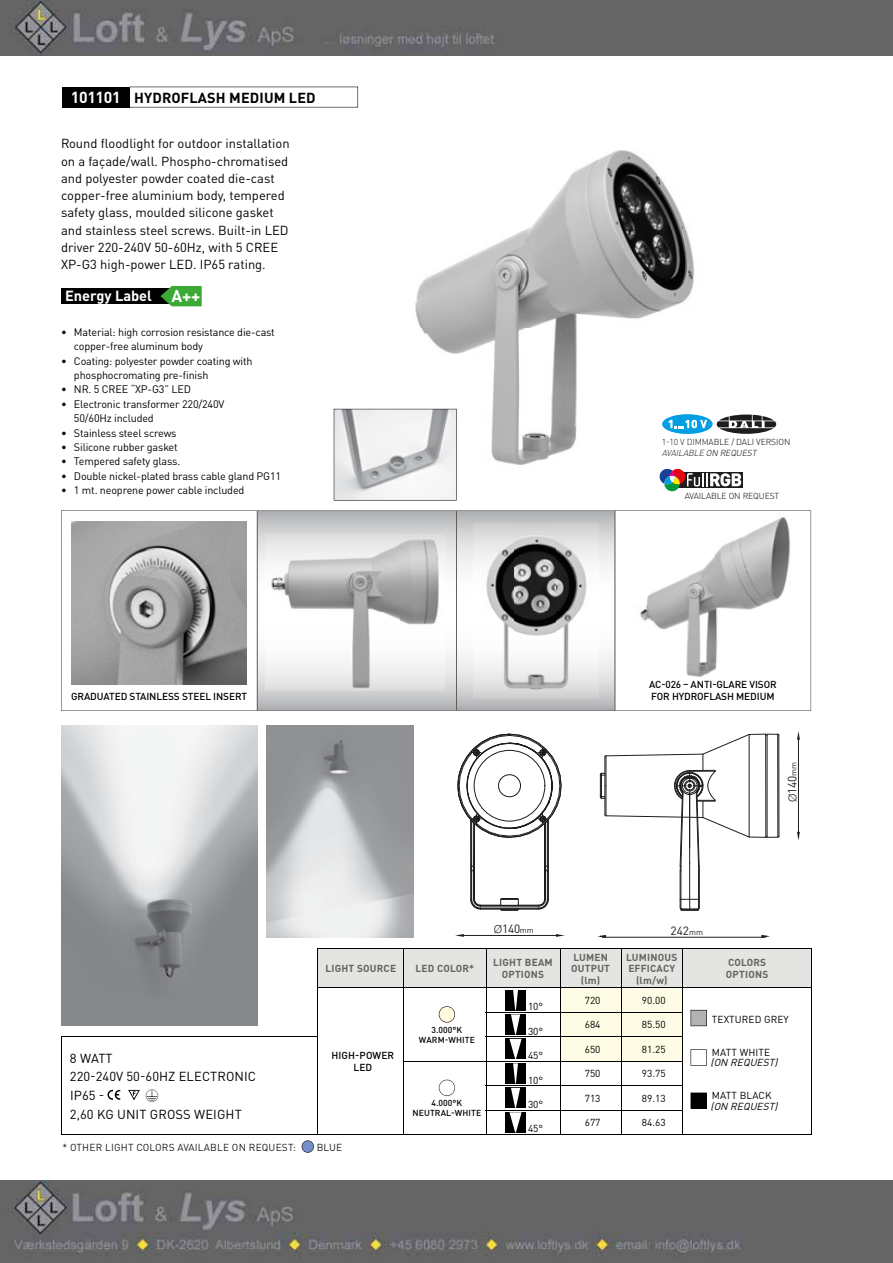
<style>
.page{position:relative;width:893px;height:1263px;background:#fff}
.page>*{position:absolute;margin:0;border:0;box-sizing:border-box;transform-origin:0 0}
.t1{font:700 14.55px "DINOT";color:#fff}
.t2{font:700 14.4px "DINOT";letter-spacing:.01em;color:#000}
.t3{font:12.9px/17.2px "DINOT";color:#000}
.t4{font:11.85px "DINOT";letter-spacing:-.02em;color:#1d1d1b}
.t5{font:10.8px/14.4px "DINOT";letter-spacing:-.015em;color:#000}
.t6{font:10.05px "DINOT";color:#000}
.t7{font:700 10.05px/11.6px "DINOT";letter-spacing:.02em;color:#646463;text-align:center}
.t8{font:500 10.05px/11.6px "DINOT";letter-spacing:-.01em;color:#000;text-align:center}
.t9{font:10.05px "DINOT";letter-spacing:.02em;color:#1d1d1b}
.t10{font:italic 10.05px "DINOT";color:#000}
.t11{font:500 10.05px "DINOT";letter-spacing:-.01em;color:#1d1d1b}
.t12{font:500 10.05px/11.6px "DINOT";letter-spacing:.01em;color:#000;text-align:center}
.t13{font:300 8.7px/10.1px "DINOT";letter-spacing:-.01em;color:#000}
.t14{font:500 8.7px/10.1px "DINOT";letter-spacing:.01em;color:#000;text-align:center}
.t15{font:italic 300 8.7px "DINOT";color:#1d1d1b}
.s1{font-size:15.75px;color:#fff}
.s2{font-size:16.95px}
.s3{color:#1d1d1b}
.s4{font-style:italic}
.s5{font-family:"Helvetica";font-weight:300;font-size:10.95px}
.s6{font-size:7.95px}
</style>
<div class="page">
<img style="left:0;top:0;width:893px;height:55px">
<img style="left:0;top:1180px;width:893px;height:83px">
<hr style="left:62px;top:1036px;width:256px;height:1px;background:#000">
<hr style="left:62px;top:1134px;width:750px;height:1px;background:#000">
<svg style="left:146px;top:1089px;width:12px;height:13px"></svg>
<svg style="left:128px;top:1090px;width:12px;height:10px"></svg>
<svg style="left:108px;top:1090px;width:12px;height:10px"></svg>
<svg style="left:318px;top:949px;width:494px;height:185px"></svg>
<svg style="left:129px;top:87px;width:229px;height:20px"></svg>
<div style="left:62px;top:87px;width:67px;height:20px;background:#000"></div>
<svg style="left:302px;top:1140px;width:12px;height:13px"></svg>
<div style="left:61px;top:288px;width:118px;height:16px;background:#000"></div>
<svg style="left:160px;top:286px;width:42px;height:20px"></svg>
<svg style="left:662px;top:414px;width:51px;height:20px"></svg>
<svg style="left:717px;top:414px;width:59px;height:20px"></svg>
<svg style="left:741px;top:472px;width:2px;height:16px"></svg>
<img style="left:390px;top:150px;width:304px;height:326px">
<img style="left:663px;top:439px;width:31px;height:7px">
<img style="left:662px;top:449px;width:32px;height:7px">
<img style="left:662px;top:414px;width:46px;height:20px">
<svg style="left:669px;top:420px;width:38px;height:8px"></svg>
<svg style="left:660px;top:469px;width:81px;height:22px"></svg>
<svg style="left:61px;top:510px;width:750px;height:201px"></svg>
<img style="left:473px;top:524px;width:126px;height:175px">
<img style="left:265px;top:534px;width:179px;height:157px">
<img style="left:72px;top:521px;width:175px;height:164px">
<img style="left:61px;top:726px;width:196px;height:299px">
<img style="left:267px;top:726px;width:147px;height:211px">
<svg style="left:457px;top:734px;width:104px;height:104px"></svg>
<hr style="left:471px;top:819px;width:1px;height:80px;background:#1d1d1b">
<hr style="left:548px;top:819px;width:1px;height:80px;background:#1d1d1b">
<hr style="left:545px;top:823px;width:1px;height:43px;background:#1d1d1b">
<hr style="left:547px;top:821px;width:1px;height:45px;background:#1d1d1b">
<hr style="left:544px;top:823px;width:1px;height:43px;background:#1d1d1b">
<hr style="left:473px;top:823px;width:1px;height:43px;background:#1d1d1b">
<hr style="left:474px;top:823px;width:1px;height:43px;background:#1d1d1b">
<svg style="left:470px;top:866px;width:79px;height:45px"></svg>
<hr style="left:602px;top:937px;width:163px;height:1px;background:#1d1d1b">
<svg style="left:761px;top:935px;width:9px;height:2px"></svg>
<svg style="left:597px;top:935px;width:9px;height:3px"></svg>
<svg style="left:600px;top:734px;width:179px;height:177px"></svg>
<hr style="left:798px;top:736px;width:1px;height:100px;background:#1d1d1b">
<svg style="left:797px;top:832px;width:3px;height:9px"></svg>
<svg style="left:797px;top:731px;width:3px;height:9px"></svg>
<hr style="left:460px;top:935px;width:100px;height:1px;background:#1d1d1b">
<svg style="left:455px;top:934px;width:9px;height:3px"></svg>
<svg style="left:556px;top:934px;width:9px;height:3px"></svg>
<svg style="left:334px;top:409px;width:123px;height:91px"></svg>
<h2 class="t2" style="left:71px;top:88px;width:246px"><span class="s1">101101</span> HYDROFLASH MEDIUM LED</h2>
<p class="t3" style="left:61px;top:135px;width:230px">Round floodlight for outdoor installation on a façade/wall. Phospho-chromatised and polyester powder coated die-cast copper-free aluminium body, tempered safety glass, moulded silicone gasket and stainless steel screws. Built-in LED driver 220-240V 50-60Hz, with 5 CREE XP-G3 high-power LED. IP65 rating.</p>
<h1 class="t1" style="left:65px;top:286px;width:137px">Energy Label <span class="s2">A++</span></h1>
<p class="t5" style="left:74px;top:325px;width:202px;text-indent:-13px">• Material: high corrosion resistance die-cast copper-free aluminum body</p>
<p class="t5" style="left:74px;top:353px;width:180px;text-indent:-13px">• Coating: polyester powder coating with phosphocromating pre-finish</p>
<p class="t5" style="left:61px;top:382px;width:131px">• NR. 5 CREE “XP-G3” LED</p>
<p class="t5" style="left:74px;top:396px;width:152px;text-indent:-13px">• Electronic transformer 220/240V<br>50/60Hz included</p>
<p class="t5" style="left:61px;top:425px;width:117px">• Stainless steel screws</p>
<p class="t5" style="left:61px;top:440px;width:118px">• Silicone rubber gasket</p>
<p class="t5" style="left:61px;top:454px;width:121px">• Tempered safety glass.</p>
<p class="t5" style="left:61px;top:468px;width:222px">• Double nickel-plated brass cable gland PG11</p>
<p class="t5" style="left:61px;top:483px;width:185px">• 1 mt. neoprene power cable included</p>
<p class="t13" style="left:711px;top:437px;width:81px;text-indent:-50px">1-10 V <span class="s3">DIMM</span>ABLE / DALI VERSION<br><span class="s4">N REQUEST</span></p>
<p class="t13" style="left:685px;top:490px;width:96px">AVAILABLE ON REQUEST</p>
<p class="t15" style="left:662px;top:447px;width:53px">AVAILABLE O</p>
<p class="t8" style="left:71px;top:691px;width:177px">GRADUATED STAINLESS STEEL INSERT</p>
<p class="t11" style="left:649px;top:678px;width:129px">AC 026 ANTI GLARE VISOR</p>
<p class="t8" style="left:651px;top:678px;width:125px">-<br>FOR HYDROFLASH MEDIUM</p>
<p class="t8" style="left:661px;top:678px;width:29px">- –</p>
<p class="t4" style="left:785px;top:802px;width:41px;rotate:-90deg"><span class="s5">Ø</span>140<span class="s6">mm</span></p>
<p class="t4" style="left:494px;top:922px;width:41px"><span class="s5">Ø</span>140<span class="s6">mm</span></p>
<p class="t4" style="left:670px;top:923px;width:34px">242<span class="s6">mm</span></p>
<p class="t7" style="left:325px;top:962px;width:72px">LIGHT SOURCE</p>
<p class="t7" style="left:415px;top:962px;width:60px">LED COLOR*</p>
<p class="t7" style="left:493px;top:957px;width:61px">LIGHT BEAM<br>OPTIONS</p>
<p class="t7" style="left:571px;top:951px;width:40px">LUMEN<br>OUTPUT (lm)</p>
<p class="t7" style="left:626px;top:951px;width:53px">LUMINOUS<br>EFFICACY (lm/w)</p>
<p class="t7" style="left:726px;top:957px;width:44px;text-align:left">COLORS<br>OPTIONS</p>
<p class="t6" style="left:528px;top:1000px;width:17px">10°</p>
<p class="t6" style="left:585px;top:994px;width:17px">720</p>
<p class="t6" style="left:642px;top:994px;width:25px">90.00</p>
<p class="t14" style="left:419px;top:1024px;width:57px">3.000°K<br>WARM-WHITE</p>
<p class="t6" style="left:528px;top:1025px;width:17px">30°</p>
<p class="t3" style="left:70px;top:1048px;width:188px;line-height:18.8px">8 WATT<br>220-240V 50-60HZ ELECTRONIC<br>IP65 -<br>2,60 KG UNIT GROSS WEIGHT</p>
<p class="t6" style="left:528px;top:1049px;width:17px">45°</p>
<p class="t12" style="left:331px;top:1050px;width:64px">HIGH-POWER<br>LED</p>
<p class="t6" style="left:528px;top:1074px;width:17px">10°</p>
<p class="t14" style="left:413px;top:1098px;width:70px">4.000°K<br>NEUTRAL-WHITE</p>
<p class="t6" style="left:528px;top:1098px;width:17px">30°</p>
<p class="t9" style="left:62px;top:1141px;width:235px">* OTHER LIGHT COLORS AVAILABLE ON REQUEST:</p>
<p class="t9" style="left:317px;top:1141px;width:27px">BLUE</p>
<p class="t6" style="left:528px;top:1122px;width:17px">45°</p>
<p class="t6" style="left:585px;top:1018px;width:17px">684</p>
<p class="t6" style="left:642px;top:1018px;width:25px">85.50</p>
<p class="t6" style="left:585px;top:1043px;width:17px">650</p>
<p class="t6" style="left:642px;top:1043px;width:25px">81.25</p>
<p class="t6" style="left:585px;top:1067px;width:17px">750</p>
<p class="t6" style="left:642px;top:1067px;width:25px">93.75</p>
<p class="t6" style="left:585px;top:1092px;width:17px">713</p>
<p class="t6" style="left:642px;top:1092px;width:25px">89.13</p>
<p class="t6" style="left:585px;top:1116px;width:17px">677</p>
<p class="t6" style="left:642px;top:1116px;width:25px">84.63</p>
<p class="t6" style="left:712px;top:1013px;width:78px">TEXTURED GREY</p>
<p class="t6" style="left:712px;top:1046px;width:60px">MATT WHITE</p>
<p class="t10" style="left:711px;top:1056px;width:71px">(ON REQUEST)</p>
<p class="t6" style="left:712px;top:1089px;width:61px">MATT BLACK</p>
<p class="t10" style="left:711px;top:1100px;width:71px">(ON REQUEST)</p>
</div>
